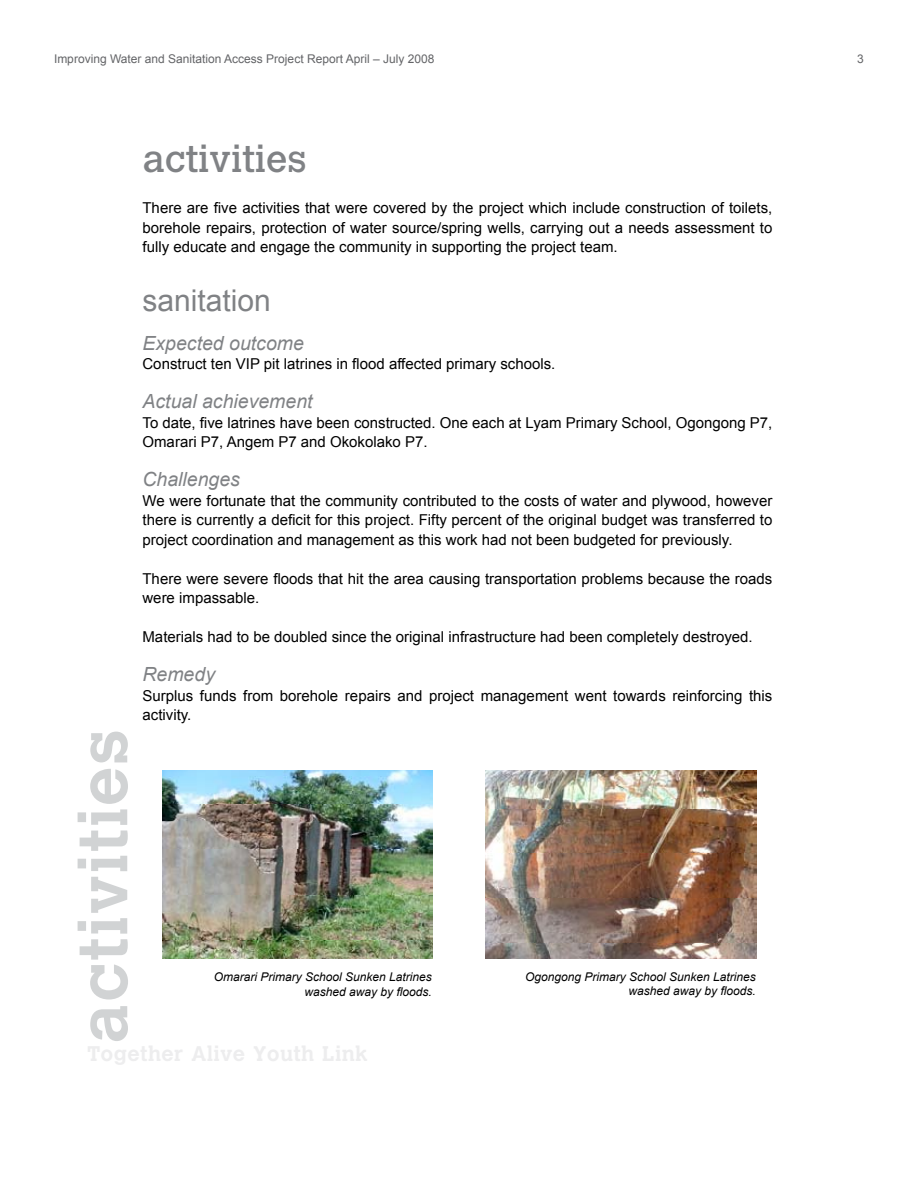
<style>
.page{position:relative;width:918px;height:1188px;background:#fff}
.page>*{position:absolute;margin:0;border:0;box-sizing:border-box;transform-origin:0 0}
.t1{font:700 67.5px "M Calvert";letter-spacing:.025em;color:#d1d3d4}
.t2{font:500 37.5px "M Calvert";color:#808285}
.t3{font:30px "Arial";color:#808285}
.t4{font:italic 19.5px "Arial";color:#808285}
.t5{font:15px/19.5px "Arial";color:#000}
.t6{font:italic 12px/14.4px "Arial";color:#000;text-align:right}
.t7{font:12px "Arial";color:#636467}
</style>
<div class="page">
<img style="left:485px;top:770px;width:271px;height:188px">
<img style="left:162px;top:770px;width:270px;height:188px">
<p class="t7" style="left:54px;top:52px;width:382px">Improving Water and Sanitation Access Project Report April – July 2008</p>
<p class="t7" style="left:857px;top:52px;width:8px">3</p>
<h1 class="t1" style="left:61px;top:1044px;width:316px;rotate:-90deg">activities</h1>
<h2 class="t2" style="left:142px;top:137px;width:166px">activities</h2>
<p class="t5" style="left:142px;top:198px;width:631px;text-align:justify">There are five activities that were covered by the project which include construction of toilets, borehole repairs, protection of water source/spring wells, carrying out a needs assessment to fully educate and engage the community in supporting the project team.</p>
<h3 class="t3" style="left:142px;top:283px;width:130px">sanitation</h3>
<h3 class="t4" style="left:142px;top:332px;width:163px">Expected outcome</h3>
<p class="t5" style="left:142px;top:354px;width:414px">Construct ten VIP pit latrines in flood affected primary schools.</p>
<h3 class="t4" style="left:142px;top:390px;width:172px">Actual achievement</h3>
<p class="t5" style="left:142px;top:413px;width:631px">To date, five latrines have been constructed. One each at Lyam Primary School, Ogongong P7,<br>Omarari P7, Angem P7 and Okokolako P7.</p>
<h3 class="t4" style="left:142px;top:468px;width:99px">Challenges</h3>
<p class="t5" style="left:142px;top:491px;width:631px;text-align:justify">We were fortunate that the community contributed to the costs of water and plywood, however there is currently a deficit for this project. Fifty percent of the original budget was transferred to project coordination and management as this work had not been budgeted for previously.</p>
<p class="t5" style="left:142px;top:569px;width:631px">There were severe floods that hit the area causing transportation problems because the roads were impassable.</p>
<p class="t5" style="left:142px;top:627px;width:612px">Materials had to be doubled since the original infrastructure had been completely destroyed.</p>
<h3 class="t4" style="left:142px;top:663px;width:74px">Remedy</h3>
<p class="t5" style="left:142px;top:686px;width:631px">Surplus funds from borehole repairs and project management went towards reinforcing this activity.</p>
<p class="t6" style="left:214px;top:970px;width:220px">Omarari Primary School Sunken Latrines washed away by floods.</p>
<p class="t6" style="left:525px;top:969px;width:232px">Ogongong Primary School Sunken Latrines washed away by floods.</p>
</div>
